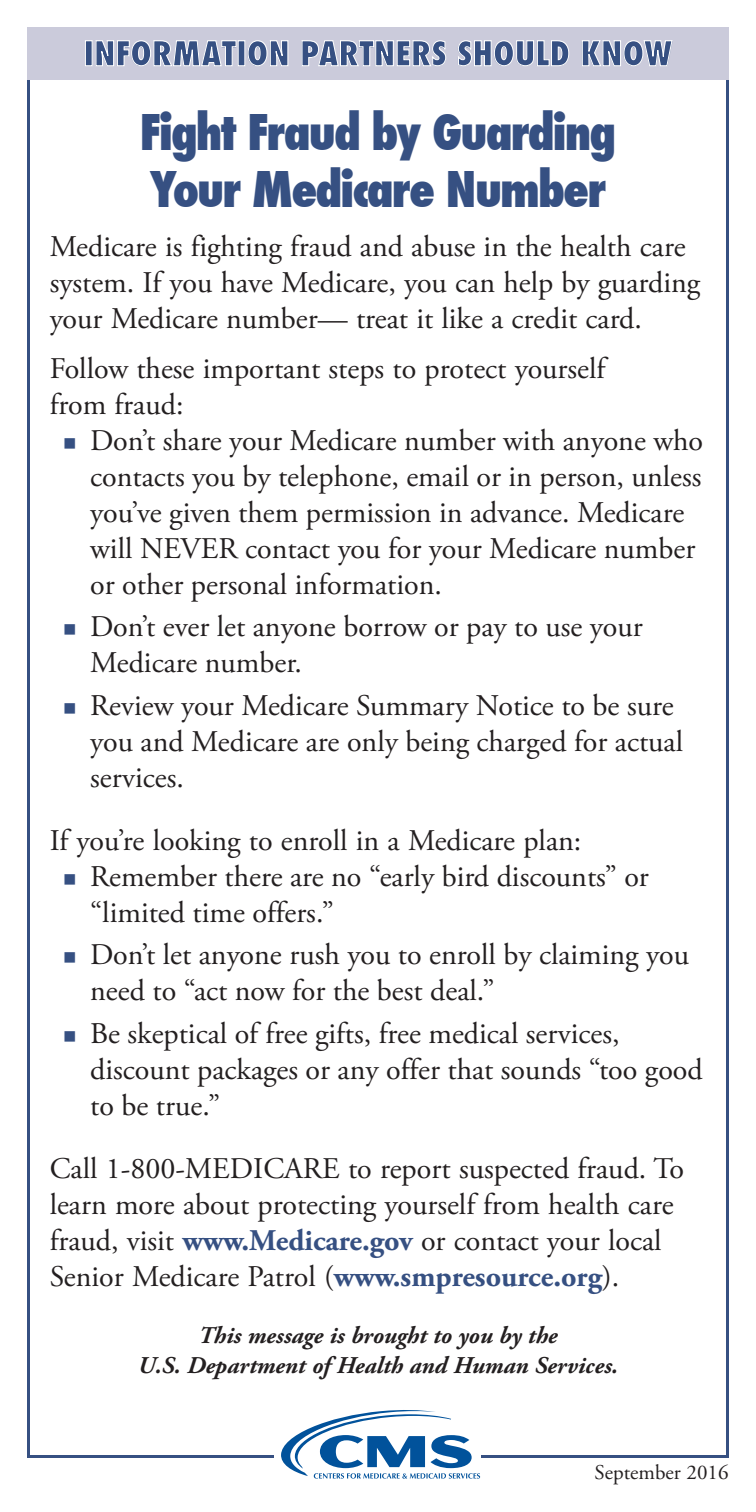
<style>
.page{position:relative;width:756px;height:1512px;background:#fff}
.page>*{position:absolute;margin:0;border:0;box-sizing:border-box;transform-origin:0 0}
.t1{font:800 condensed 48px/57px "Futura";letter-spacing:-.04em;color:#365082}
.t2{font:800 condensed 33px "Futura";letter-spacing:.01em;color:#365082}
.Paragraph{font:30px/36px "Adobe Garamond Pro";color:#231f20}
.fineprint{font:italic 700 24px/30px "Adobe Garamond Pro";color:#231f20;text-align:center}
.Paragraph-2{font:21px "Adobe Garamond Pro";color:#231f20}
.s1{font-weight:700;color:#365082}
</style>
<div class="page">
<div style="left:27px;top:27px;width:702px;height:52px;background:#cbcbdb"></div>
<div style="left:85px;top:41px;width:7px;height:25px;border:1px solid #fff"></div>
<svg style="left:95px;top:40px;width:143px;height:27px"></svg>
<div style="left:238px;top:41px;width:7px;height:25px;border:1px solid #fff"></div>
<svg style="left:247px;top:40px;width:42px;height:27px"></svg>
<svg style="left:301px;top:40px;width:146px;height:27px"></svg>
<svg style="left:458px;top:40px;width:112px;height:27px"></svg>
<svg style="left:582px;top:40px;width:91px;height:27px"></svg>
<svg style="left:281px;top:1410px;width:199px;height:69px"></svg>
<h1 class="t2" style="left:84px;top:31px;width:590px">INFORMATION PARTNERS SHOULD KNOW</h1>
<h2 class="t1" style="left:140px;top:104px;width:478px">Fight Fraud by Guarding<br>Your Medicare Number</h2>
<p class="Paragraph" style="left:50px;top:230px;width:652px">Medicare is fighting fraud and abuse in the health care system. If you have Medicare, you can help by guarding your Medicare number— treat it like a credit card.</p>
<p class="Paragraph" style="left:50px;top:351px;width:557px">Follow these important steps to protect yourself from fraud:</p>
<p class="Paragraph" style="left:90px;top:423px;width:615px">Don’t share your Medicare number with anyone who contacts you by telephone, email or in person, unless you’ve given them permission in advance. Medicare will NEVER contact you for your Medicare number or other personal information.</p>
<p class="Paragraph" style="left:90px;top:610px;width:554px">Don’t ever let anyone borrow or pay to use your<br>Medicare number.</p>
<p class="Paragraph" style="left:90px;top:688px;width:594px">Review your Medicare Summary Notice to be sure you and Medicare are only being charged for actual services.</p>
<p class="Paragraph" style="left:50px;top:823px;width:533px">If you’re looking to enroll in a Medicare plan:</p>
<p class="Paragraph" style="left:90px;top:859px;width:560px">Remember there are no “early bird discounts” or “limited time offers.”</p>
<p class="Paragraph" style="left:90px;top:938px;width:600px">Don’t let anyone rush you to enroll by claiming you need to “act now for the best deal.”</p>
<p class="Paragraph" style="left:90px;top:1016px;width:614px">Be skeptical of free gifts, free medical services, discount packages or any offer that sounds “too good to be true.”</p>
<p class="Paragraph" style="left:50px;top:1151px;width:636px">Call 1-800-MEDICARE to report suspected fraud. To learn more about protecting yourself from health care fraud, visit <span class="s1">www.Medicare.gov</span> or contact your local Senior Medicare Patrol (<span class="s1">www.smpresource.org</span>).</p>
<p class="fineprint" style="left:138px;top:1320px;width:482px">This message is brought to you by the<br>U.S. Department of Health and Human Services.</p>
<p class="Paragraph-2" style="left:595px;top:1460px;width:136px">September 2016</p>
</div>
